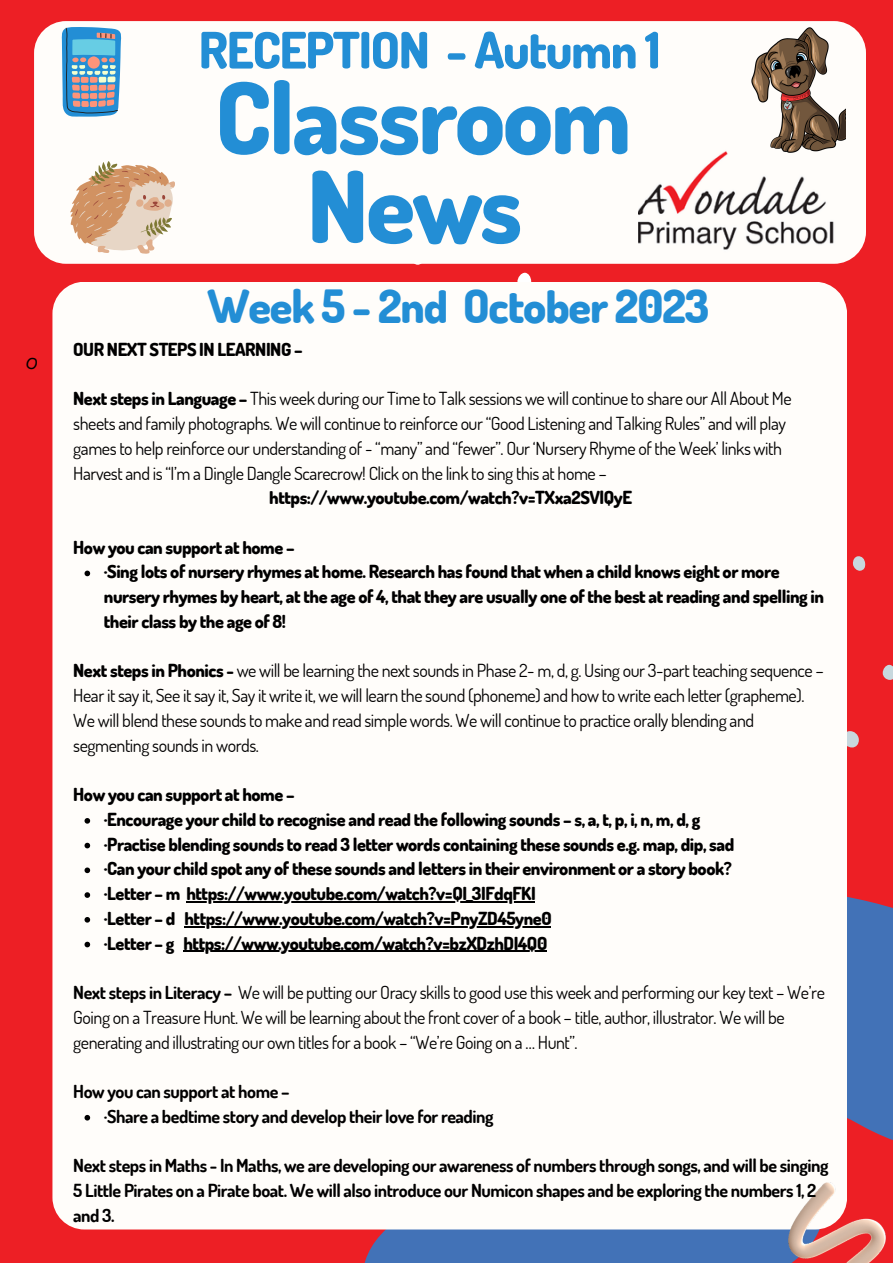
<style>
.page{position:relative;width:893px;height:1264px;background:#fff}
.page>*{position:absolute;margin:0;border:0;box-sizing:border-box;transform-origin:0 0}
.t1{font:800 99.15px/88.8px "Dosis";letter-spacing:-.025em;color:#238ed5;text-align:center}
.t2{font:800 50.25px "Dosis";letter-spacing:-.025em;color:#238ed5}
.t3{font:800 45.75px "Dosis";letter-spacing:-.025em;color:#238ed5}
.t4{font:18px/24.8px "Dosis";letter-spacing:-.025em;color:#000}
.t5{font:800 18px/24.8px "Dosis";letter-spacing:-.025em;color:#000}
.t6{font:700 18px/24.8px "Dosis";letter-spacing:-.025em;color:#000}
.t7{font:15px "Comic Sans MS";color:#000}
.s1{font-weight:800}
.s2{font-weight:700}
</style>
<div class="page">
<div style="left:0;top:0;width:892px;height:1262px;background:#ed1f25"></div>
<svg style="left:517px;top:272px;width:14px;height:10px"></svg>
<svg style="left:246px;top:896px;width:646px;height:366px;fill:#4272b7"></svg>
<svg style="left:847px;top:731px;width:12px;height:16px"></svg>
<svg style="left:882px;top:664px;width:10px;height:16px"></svg>
<svg style="left:853px;top:556px;width:12px;height:15px"></svg>
<div style="left:34px;top:21px;width:831px;height:243px;background:#fffdfa;border-radius:32px"></div>
<div style="left:52px;top:282px;width:795px;height:947px;background:#fffdfa;border-radius:32px"></div>
<svg style="left:61px;top:27px;width:61px;height:90px"></svg>
<img style="left:788px;top:1182px;width:104px;height:80px">
<img style="left:638px;top:151px;width:196px;height:99px">
<img style="left:736px;top:27px;width:109px;height:125px">
<svg style="left:70px;top:161px;width:105px;height:93px"></svg>
<svg style="left:84px;top:570px;width:6px;height:6px"></svg>
<svg style="left:84px;top:818px;width:6px;height:5px"></svg>
<svg style="left:84px;top:842px;width:6px;height:6px"></svg>
<svg style="left:84px;top:867px;width:6px;height:6px"></svg>
<svg style="left:84px;top:892px;width:6px;height:5px"></svg>
<hr style="left:186px;top:901px;width:349px;height:1px;background:#000">
<svg style="left:84px;top:917px;width:6px;height:5px"></svg>
<hr style="left:184px;top:926px;width:367px;height:1px;background:#000">
<svg style="left:84px;top:941px;width:6px;height:6px"></svg>
<hr style="left:183px;top:950px;width:363px;height:1px;background:#000">
<svg style="left:84px;top:1114px;width:6px;height:6px"></svg>
<p class="t7" style="left:26px;top:352px;width:13px">O</p>
<p class="t2" style="left:199px;top:17px;width:463px">RECEPTION - Autumn 1</p>
<p class="t1" style="left:215px;top:71px;width:417px">Classroom<br>News</p>
<p class="t3" style="left:207px;top:276px;width:503px">Week 5 - 2nd October 2023</p>
<p class="t5" style="left:73px;top:336px;width:231px">OUR NEXT STEPS IN LEARNING –</p>
<p class="t4" style="left:73px;top:386px;width:720px"><span class="s1">Next steps in Language –</span> This week during our Time to Talk sessions we will continue to share our All About Me sheets and family photographs. We will continue to reinforce our “Good Listening and Talking Rules” and will play games to help reinforce our understanding of - “many” and “fewer”. Our ‘Nursery Rhyme of the Week’ links with Harvest and is “I’m a Dingle Dangle Scarecrow! Click on the link to sing this at home –</p>
<p class="t5" style="left:269px;top:485px;width:364px">https://www.youtube.com/watch?v=TXxa2SVlQyE</p>
<p class="t5" style="left:73px;top:534px;width:223px">How you can support at home –</p>
<p class="t5" style="left:104px;top:559px;width:721px">·Sing lots of nursery rhymes at home. Research has found that when a child knows eight or more nursery rhymes by heart, at the age of 4, that they are usually one of the best at reading and spelling in their class by the age of 8!</p>
<p class="t4" style="left:73px;top:658px;width:752px"><span class="s1">Next steps in Phonics -</span> we will be learning the next sounds in Phase 2- m, d, g. Using our 3-part teaching sequence – Hear it say it, See it say it, Say it write it, we will learn the sound (phoneme) and how to write each letter (grapheme).<br>We will blend these sounds to make and read simple words. We will continue to practice orally blending and segmenting sounds in words.</p>
<p class="t5" style="left:73px;top:781px;width:223px">How you can support at home –</p>
<p class="t5" style="left:104px;top:806px;width:598px">·Encourage your child to recognise and read the following sounds – s, a, t, p, i, n, m, d, g</p>
<p class="t5" style="left:104px;top:831px;width:632px">·Practise blending sounds to read 3 letter words containing these sounds e.g. map, dip, sad</p>
<p class="t5" style="left:104px;top:855px;width:629px">·Can your child spot any of these sounds and letters in their environment or a story book?</p>
<p class="t5" style="left:104px;top:880px;width:433px">·Letter – m https://www.youtube.com/watch?v=QI_3IFdqFKI</p>
<p class="t5" style="left:104px;top:905px;width:449px">·Letter – d https://www.youtube.com/watch?v=PnyZD45yne0</p>
<p class="t5" style="left:104px;top:930px;width:445px">·Letter – g https://www.youtube.com/watch?v=bzXDzhDI4Q0</p>
<p class="t4" style="left:73px;top:979px;width:753px"><span class="s2">Next steps in Literacy –</span> We will be putting our Oracy skills to good use this week and performing our key text – We’re<br>Going on a Treasure Hunt. We will be learning about the front cover of a book – title, author, illustrator. We will be generating and illustrating our own titles for a book – “We’re Going on a … Hunt”.</p>
<p class="t6" style="left:73px;top:1078px;width:218px">How you can support at home –</p>
<p class="t6" style="left:104px;top:1103px;width:391px">·Share a bedtime story and develop their love for reading</p>
<p class="t6" style="left:73px;top:1152px;width:756px">Next steps in Maths - In Maths, we are developing our awareness of numbers through songs, and will be singing<br>5 Little Pirates on a Pirate boat. We will also introduce our Numicon shapes and be exploring the numbers 1, 2 and 3.</p>
</div>
